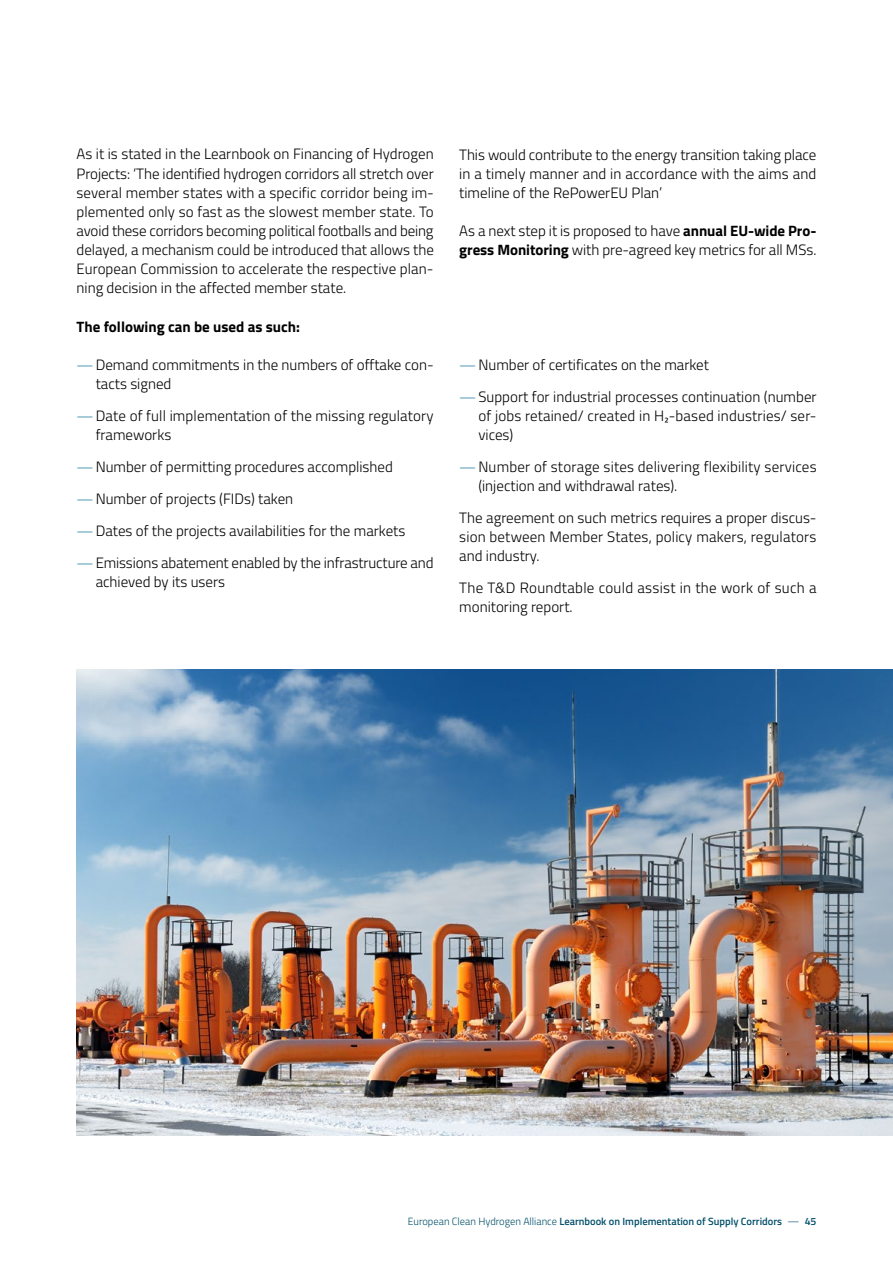
<style>
.page{position:relative;width:893px;height:1263px;background:#fff}
.page>*{position:absolute;margin:0;border:0;box-sizing:border-box;transform-origin:0 0}
.t1{font:300 15px/19.2px "Titillium";color:#000}
.t2{font:300 15px/19.2px "Titillium";letter-spacing:.02em;color:#000}
.t3{font:700 15px "Titillium";color:#000}
.t4{font:600 10.5px "Titillium";color:#03506b}
.s1{font-weight:700}
.s2{color:#348aa6}
.s3{font-weight:300}
</style>
<div class="page">
<img style="left:77px;top:670px;width:816px;height:465px">
<p class="t1" style="left:77px;top:144px;width:359px;text-align:justify">As it is stated in the Learnbook on Financing of Hydrogen Projects: ‘The identified hydrogen corridors all stretch over several member states with a specific corridor being im&shy;plemented only so fast as the slowest member state. To avoid these corridors becoming political footballs and being delayed, a mechanism could be introduced that allows the European Commission to accelerate the respective plan&shy;ning decision in the affected member state.</p>
<p class="t1" style="left:459px;top:144px;width:359px;text-align:justify">This would contribute to the energy transition taking place in a timely manner and in accordance with the aims and timeline of the RePowerEU Plan’</p>
<p class="t1" style="left:459px;top:220px;width:359px">As a next step it is proposed to have <span class="s1">annual EU-wide Pro&shy;gress Monitoring</span> with pre-agreed key metrics for all MSs.</p>
<p class="t3" style="left:77px;top:315px;width:225px">The following can be used as such:</p>
<p class="t1" style="left:96px;top:354px;width:340px;text-indent:-19px"><span class="s2">—</span>Demand commitments in the numbers of offtake con&shy;tacts signed</p>
<p class="t1" style="left:96px;top:405px;width:339px;text-indent:-19px"><span class="s2">—</span>Date of full implementation of the missing regulatory frameworks</p>
<p class="t1" style="left:77px;top:450px;width:359px;line-height:32px"><span class="s2">—</span>Number of permitting procedures accomplished <span class="s2">—</span>Number of projects (FIDs) taken<br><span class="s2">—</span>Dates of the projects availabilities for the markets <span class="s2">—</span>Emissions abatement enabled by the infrastructure and</p>
<p class="t1" style="left:96px;top:571px;width:131px">achieved by its users</p>
<p class="t1" style="left:459px;top:348px;width:359px;line-height:32px"><span class="s2">—</span>Number of certificates on the market<br><span class="s2">—</span>Support for industrial processes continuation (number</p>
<p class="t1" style="left:478px;top:405px;width:340px">of jobs retained/ created in H₂-based industries/ ser&shy;vices)</p>
<p class="t1" style="left:478px;top:456px;width:340px;text-indent:-19px"><span class="s2">—</span>Number of storage sites delivering flexibility services (injection and withdrawal rates).</p>
<p class="t1" style="left:459px;top:508px;width:359px;text-align:justify">The agreement on such metrics requires a proper discus&shy;sion between Member States, policy makers, regulators and industry.</p>
<p class="t2" style="left:459px;top:578px;width:359px">The T&amp;D Roundtable could assist in the work of such a monitoring report.</p>
<p class="t4" style="left:408px;top:1213px;width:410px"><span class="s3">European Clean Hydrogen Alliance</span> Learnbook on Implementation of Supply Corridors <span class="s3">—</span> 45</p>
</div>
